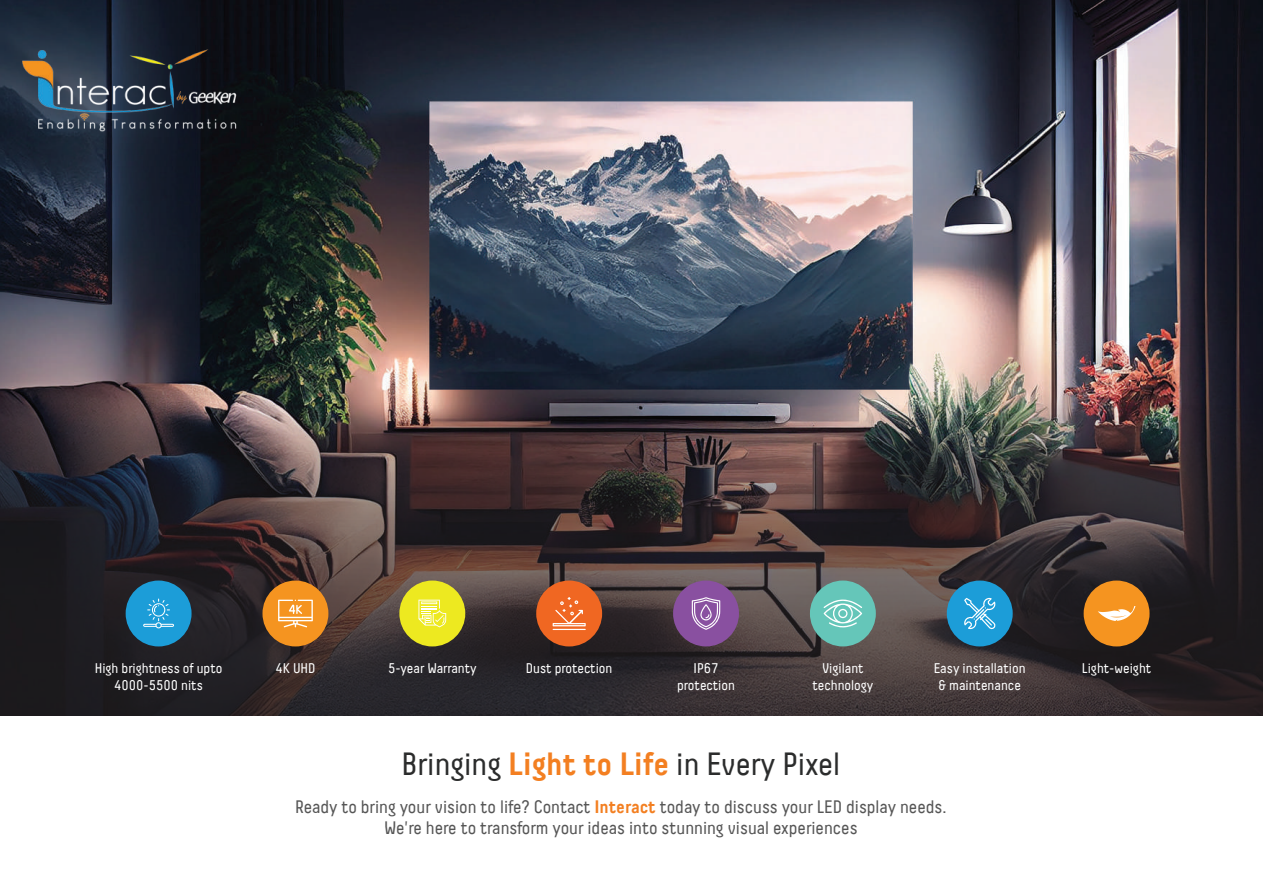
<style>
.page{position:relative;width:1263px;height:893px;background:#fff}
.page>*{position:absolute;margin:0;border:0;box-sizing:border-box;transform-origin:0 0}
.t1{font:32.1px "Decima Pro";color:#2b2c2c}
.t2{font:18px/21.6px "Decima Pro";color:#565656;text-align:center}
.t3{font:13.95px/16.8px "Decima Pro";color:#fff;text-align:center}
.s1{font-weight:700;color:#f37f21}
</style>
<div class="page">
<img style="left:0;top:0;width:1263px;height:404px">
<svg style="left:0;top:404px;width:1263px;height:311px;background:#3c3234"></svg>
<img style="left:20px;top:35px;width:218px;height:104px">
<div style="left:126px;top:580px;width:66px;height:66px;background:#1c9dd8;border-radius:50%"></div>
<svg style="left:143px;top:599px;width:31px;height:30px"></svg>
<div style="left:1084px;top:580px;width:65px;height:66px;background:#f59420;border-radius:50%"></div>
<svg style="left:1098px;top:606px;width:37px;height:15px"></svg>
<div style="left:399px;top:580px;width:66px;height:66px;background:#ede920;border-radius:50%"></div>
<svg style="left:418px;top:600px;width:28px;height:27px"></svg>
<div style="left:536px;top:580px;width:66px;height:66px;background:#f06722;border-radius:50%"></div>
<svg style="left:553px;top:597px;width:33px;height:33px"></svg>
<div style="left:673px;top:580px;width:66px;height:66px;background:#8950a0;border-radius:50%"></div>
<svg style="left:692px;top:597px;width:28px;height:33px"></svg>
<div style="left:810px;top:580px;width:66px;height:66px;background:#65c6b9;border-radius:50%"></div>
<svg style="left:823px;top:600px;width:39px;height:27px"></svg>
<div style="left:947px;top:580px;width:66px;height:66px;background:#1c9dd8;border-radius:50%"></div>
<svg style="left:964px;top:598px;width:31px;height:32px"></svg>
<div style="left:262px;top:580px;width:66px;height:66px;background:#f59420;border-radius:50%"></div>
<svg style="left:278px;top:600px;width:35px;height:27px"></svg>
<p class="t3" style="left:95px;top:660px;width:129px">High brightness of upto<br>4000-5500 nits</p>
<p class="t3" style="left:388px;top:660px;width:90px">5-year Warranty</p>
<p class="t3" style="left:526px;top:660px;width:88px">Dust protection</p>
<p class="t3" style="left:694px;top:660px;width:26px">IP67</p>
<p class="t3" style="left:1082px;top:660px;width:71px">Light-weight</p>
<p class="t3" style="left:275px;top:660px;width:42px">4K UHD</p>
<p class="t3" style="left:812px;top:660px;width:62px">Vigilant technology</p>
<p class="t3" style="left:934px;top:660px;width:93px">Easy installation &amp; maintenance</p>
<p class="t3" style="left:677px;top:677px;width:59px">protection</p>
<h1 class="t1" style="left:402px;top:746px;width:440px">Bringing <span class="s1">Light to Life</span> in Every Pixel</h1>
<p class="t2" style="left:295px;top:796px;width:653px">Ready to bring your vision to life? Contact <span class="s1">Interact</span> today to discuss your LED display needs.<br>We're here to transform your ideas into stunning visual experiences</p>
</div>
